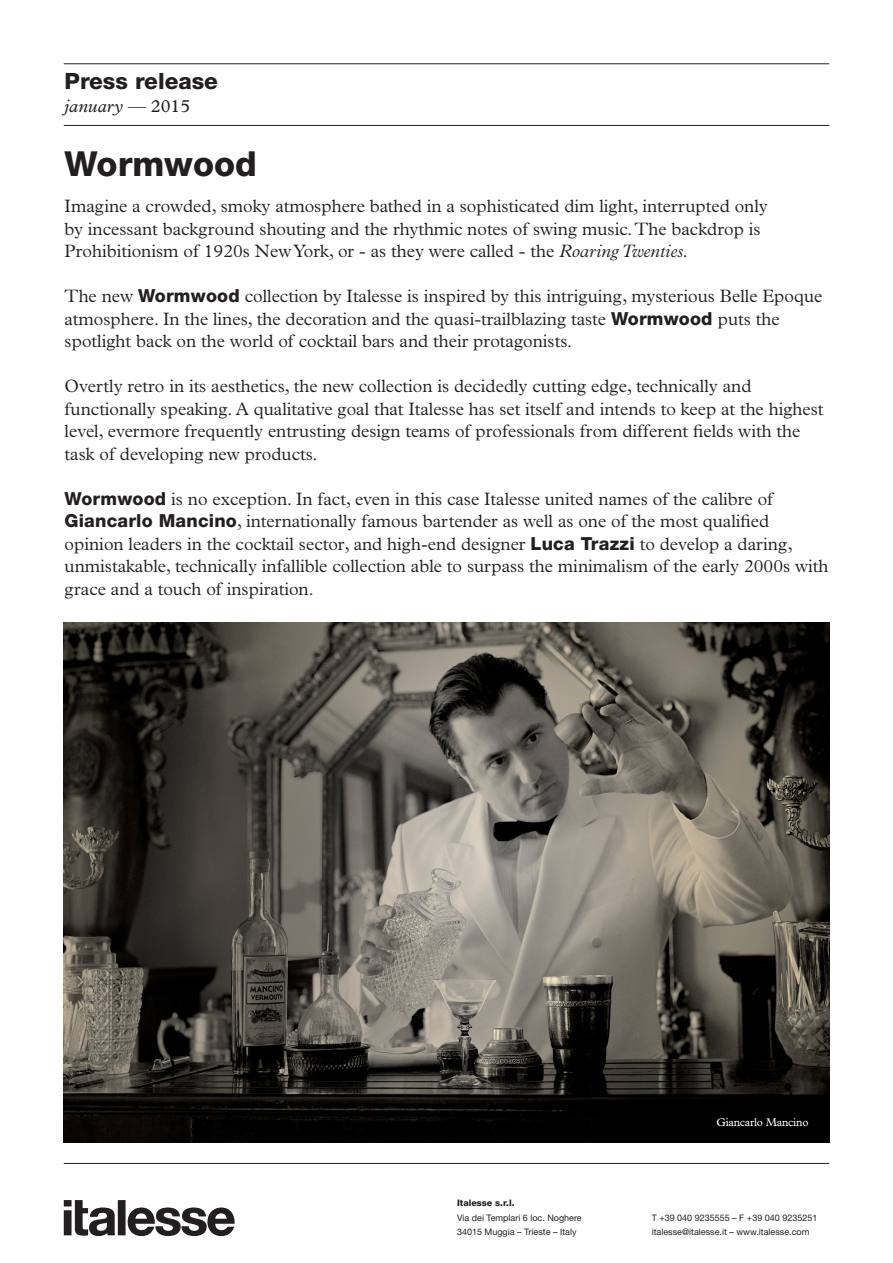
<style>
.page{position:relative;width:893px;height:1263px;background:#fff}
.page>*{position:absolute;margin:0;border:0;box-sizing:border-box;transform-origin:0 0}
.t1{font:800 34.5px "Helvetica Neue LT Std";color:#231f20}
.t2{font:800 22.5px "Helvetica Neue LT Std";color:#231f20}
.t3{font:300 18px/22.5px "Plantin Std";color:#231f20}
.t4{font:italic 18px "Plantin Std";color:#231f20}
.t5{font:11.25px "Plantin Std";letter-spacing:-.02em;color:#fff}
.t6{font:9px/14.2px "Helvetica Neue LT Std";color:#231f20}
.t7{font:800 9px "Helvetica Neue LT Std";color:#231f20}
.s1{font-style:normal}
.s2{font-style:italic}
.s3{font-family:"Helvetica Neue LT Std";font-weight:800}
</style>
<div class="page">
<hr style="left:64px;top:63px;width:765px;height:1px;background:#231f20">
<hr style="left:64px;top:125px;width:765px;height:1px;background:#231f20">
<svg style="left:64px;top:1200px;width:171px;height:36px"></svg>
<hr style="left:64px;top:1163px;width:765px;height:1px;background:#231f20">
<img style="left:64px;top:623px;width:765px;height:519px">
<p class="t2" style="left:65px;top:68px;width:155px">Press release</p>
<p class="t4" style="left:65px;top:95px;width:127px">january — <span class="s1">2015</span></p>
<h1 class="t1" style="left:65px;top:143px;width:194px">Wormwood</h1>
<p class="t3" style="left:65px;top:195px;width:705px">Imagine a crowded, smoky atmosphere bathed in a sophisticated dim light, interrupted only by incessant background shouting and the rhythmic notes of swing music. The backdrop is<br>Prohibitionism of 1920s New York, or - as they were called - the <span class="s2">Roaring Twenties.</span></p>
<p class="t3" style="left:65px;top:285px;width:759px">The new <span class="s3">Wormwood</span> collection by Italesse is inspired by this intriguing, mysterious Belle Epoque atmosphere. In the lines, the decoration and the quasi-trailblazing taste <span class="s3">Wormwood</span> puts the spotlight back on the world of cocktail bars and their protagonists.</p>
<p class="t3" style="left:65px;top:375px;width:760px">Overtly retro in its aesthetics, the new collection is decidedly cutting edge, technically and functionally speaking. A qualitative goal that Italesse has set itself and intends to keep at the highest level, evermore frequently entrusting design teams of professionals from different fields with the task of developing new products.</p>
<p class="t3" style="left:65px;top:488px;width:765px"><span class="s3">Wormwood</span> is no exception. In fact, even in this case Italesse united names of the calibre of <span class="s3">Giancarlo Mancino</span>, internationally famous bartender as well as one of the most qualified opinion leaders in the cocktail sector, and high-end designer <span class="s3">Luca Trazzi</span> to develop a daring, unmistakable, technically infallible collection able to surpass the minimalism of the early 2000s with grace and a touch of inspiration.</p>
<p class="t5" style="left:716px;top:1115px;width:93px">Giancarlo Mancino</p>
<p class="t7" style="left:457px;top:1198px;width:59px">Italesse s.r.l.</p>
<p class="t6" style="left:457px;top:1210px;width:126px">Via dei Templari 6 loc. Noghere<br>34015 Muggia – Trieste – Italy</p>
<p class="t6" style="left:652px;top:1210px;width:167px">T +39 040 9235555 – F +39 040 9235251 italesse@italesse.it – www.italesse.com</p>
</div>
